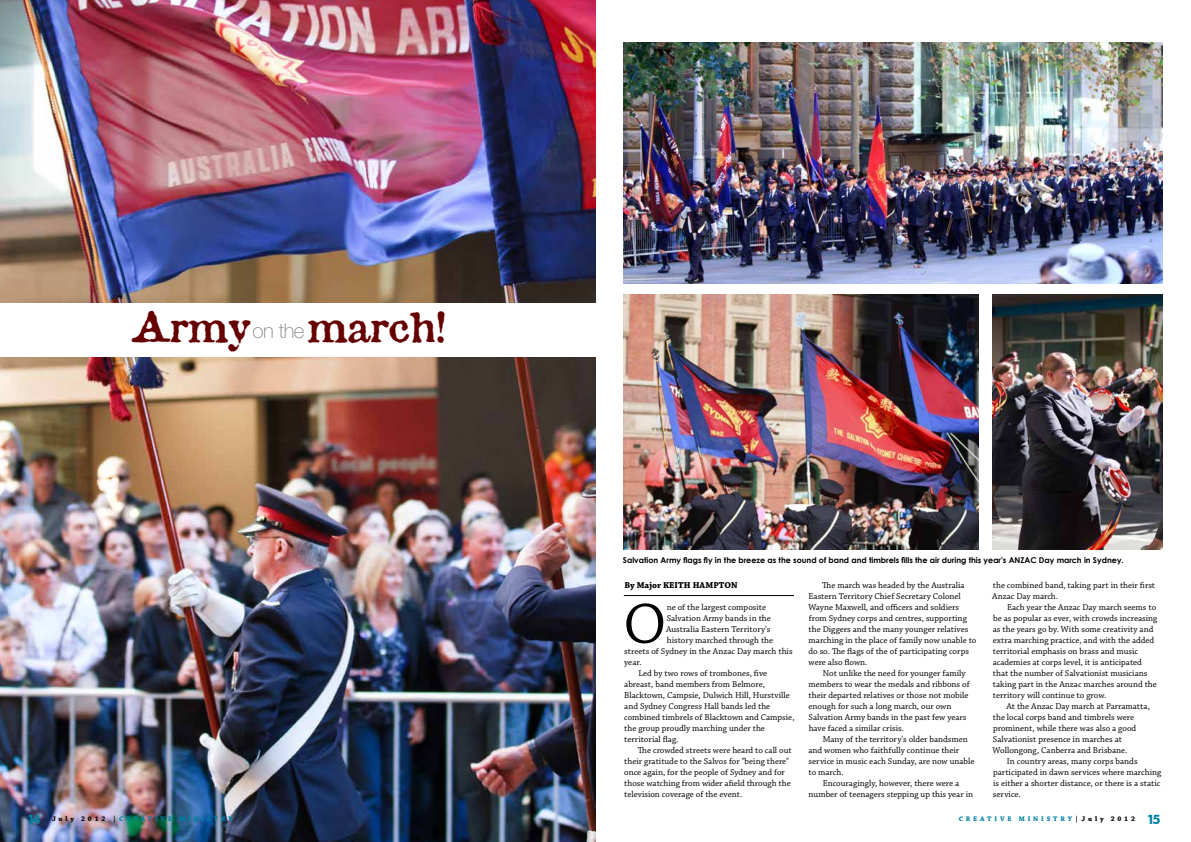
<style>
.page{position:relative;width:1191px;height:842px;background:#fff}
.page>*{position:absolute;margin:0;border:0;box-sizing:border-box;transform-origin:0 0}
.t1{font:59.8px "Chaparral Pro";color:#000}
.t2{font:40.6px "Attic";color:#600}
.t3{font:9px/11px "Chaparral Pro";color:#000}
.t4{font:700 9px "Chaparral Pro";color:#000}
.t5{font:700 8px "Century Gothic";color:#000}
.t6{font:700 7px "Chaparral Pro";letter-spacing:.4em;color:#000}
.t7{font:700 7px "Chaparral Pro";color:#0083a2}
.s1{font-family:"Helvetica Neue LT Std";font-weight:100;font-size:20.6px;color:#808285}
.s2{font-family:"Futura BT";font-size:13px;color:#0083a2}
.s3{color:#0083a2}
</style>
<div class="page">
<img style="left:0;top:0;width:595px;height:842px">
<hr style="left:624px;top:595px;width:170px;height:1px;background:#000">
<div style="left:0;top:303px;width:602px;height:54px;background:#fff"></div>
<img style="left:624px;top:43px;width:538px;height:240px">
<img style="left:992px;top:295px;width:170px;height:255px">
<img style="left:624px;top:295px;width:354px;height:255px">
<h2 class="t2" style="left:132px;top:300px;width:316px">Army <span class="s1">on the</span> march!</h2>
<p class="t5" style="left:623px;top:555px;width:502px">Salvation Army flags fly in the breeze as the sound of band and timbrels fills the air during this year's ANZAC Day march in Sydney.</p>
<p class="t4" style="left:624px;top:580px;width:52px">By Major KEITH</p>
<p class="t4" style="left:693px;top:580px;width:8px">HAMPTON</p>
<h1 class="t1" style="left:623px;top:591px;width:44px">O</h1>
<p class="t3" style="left:666px;top:602px;width:101px">ne of the largest composite</p>
<p class="t3" style="left:808px;top:580px;width:170px;text-indent:14px">The march was headed by the Australia Eastern Territory Chief Secretary Colonel Wayne Maxwell, and officers and soldiers from Sydney corps and centres, supporting the Diggers and the many younger relatives marching in the place of family now unable to do so. The flags of the of participating corps were also flown.</p>
<p class="t3" style="left:808px;top:668px;width:163px;text-indent:14px">Not unlike the need for younger family members to wear the medals and ribbons of their departed relatives or those not mobile enough for such a long march, our own Salvation Army bands in the past few years have faced a similar crisis.</p>
<p class="t3" style="left:822px;top:734px;width:147px">Many of the territory's older bandsmen</p>
<p class="t3" style="left:808px;top:745px;width:152px">and women who faithfully continue their</p>
<p class="t3" style="left:808px;top:756px;width:167px">service in music each Sunday, are now unable</p>
<p class="t3" style="left:808px;top:767px;width:37px">to march.</p>
<p class="t3" style="left:822px;top:778px;width:138px">Encouragingly, however, there were a</p>
<p class="t3" style="left:808px;top:789px;width:166px">number of teenagers stepping up this year in</p>
<p class="t3" style="left:992px;top:580px;width:164px">the combined band, taking part in their first<br>Anzac Day march.</p>
<p class="t3" style="left:992px;top:602px;width:166px;text-indent:14px">Each year the Anzac Day march seems to be as popular as ever, with crowds increasing as the years go by. With some creativity and extra marching practice, and with the added territorial emphasis on brass and music academies at corps level, it is anticipated that the number of Salvationist musicians taking part in the Anzac marches around the territory will continue to grow.</p>
<p class="t3" style="left:992px;top:701px;width:159px;text-indent:14px">At the Anzac Day march at Parramatta, the local corps band and timbrels were prominent, while there was also a good Salvationist presence in marches at Wollongong, Canberra and Brisbane.</p>
<p class="t3" style="left:993px;top:756px;width:170px;text-indent:14px">In country areas, many corps bands participated in dawn services where marching is either a shorter distance, or there is a static service.</p>
<p class="t3" style="left:666px;top:613px;width:106px">Salvation Army bands in the</p>
<p class="t3" style="left:666px;top:624px;width:106px">Australia Eastern Territory's</p>
<p class="t3" style="left:667px;top:635px;width:108px">history marched through the</p>
<p class="t3" style="left:624px;top:646px;width:170px">streets of Sydney in the Anzac Day march this</p>
<p class="t3" style="left:624px;top:657px;width:19px">year.</p>
<p class="t3" style="left:638px;top:668px;width:130px">Led by two rows of trombones, five</p>
<p class="t3" style="left:624px;top:679px;width:142px">abreast, band members from Belmore,</p>
<p class="t3" style="left:624px;top:690px;width:167px">Blacktown, Campsie, Dulwich Hill, Hurstville</p>
<p class="t3" style="left:624px;top:701px;width:148px">and Sydney Congress Hall bands led the</p>
<p class="t3" style="left:624px;top:712px;width:172px">combined timbrels of Blacktown and Campsie,</p>
<p class="t3" style="left:624px;top:723px;width:142px">the group proudly marching under the</p>
<p class="t3" style="left:624px;top:734px;width:56px">territorial flag.</p>
<p class="t3" style="left:638px;top:745px;width:155px">The crowded streets were heard to call out</p>
<p class="t3" style="left:624px;top:756px;width:166px">their gratitude to the Salvos for "being there"</p>
<p class="t3" style="left:624px;top:767px;width:162px">once again, for the people of Sydney and for</p>
<p class="t3" style="left:624px;top:778px;width:168px">those watching from wider afield through the</p>
<p class="t3" style="left:624px;top:789px;width:120px">television coverage of the event.</p>
<p class="t6" style="left:27px;top:815px;width:100px"><span class="s2">14</span> July 2012 |<span class="s3">CREATI</span></p>
<p class="t7" style="left:161px;top:815px;width:27px">VE MINISTRY</p>
<p class="t7" style="left:958px;top:815px;width:8px">CREATI</p>
<p class="t7" style="left:1000px;top:815px;width:27px">VE MINISTRY</p>
<p class="t6" style="left:1074px;top:815px;width:87px">|July 2012 <span class="s2">15</span></p>
</div>
